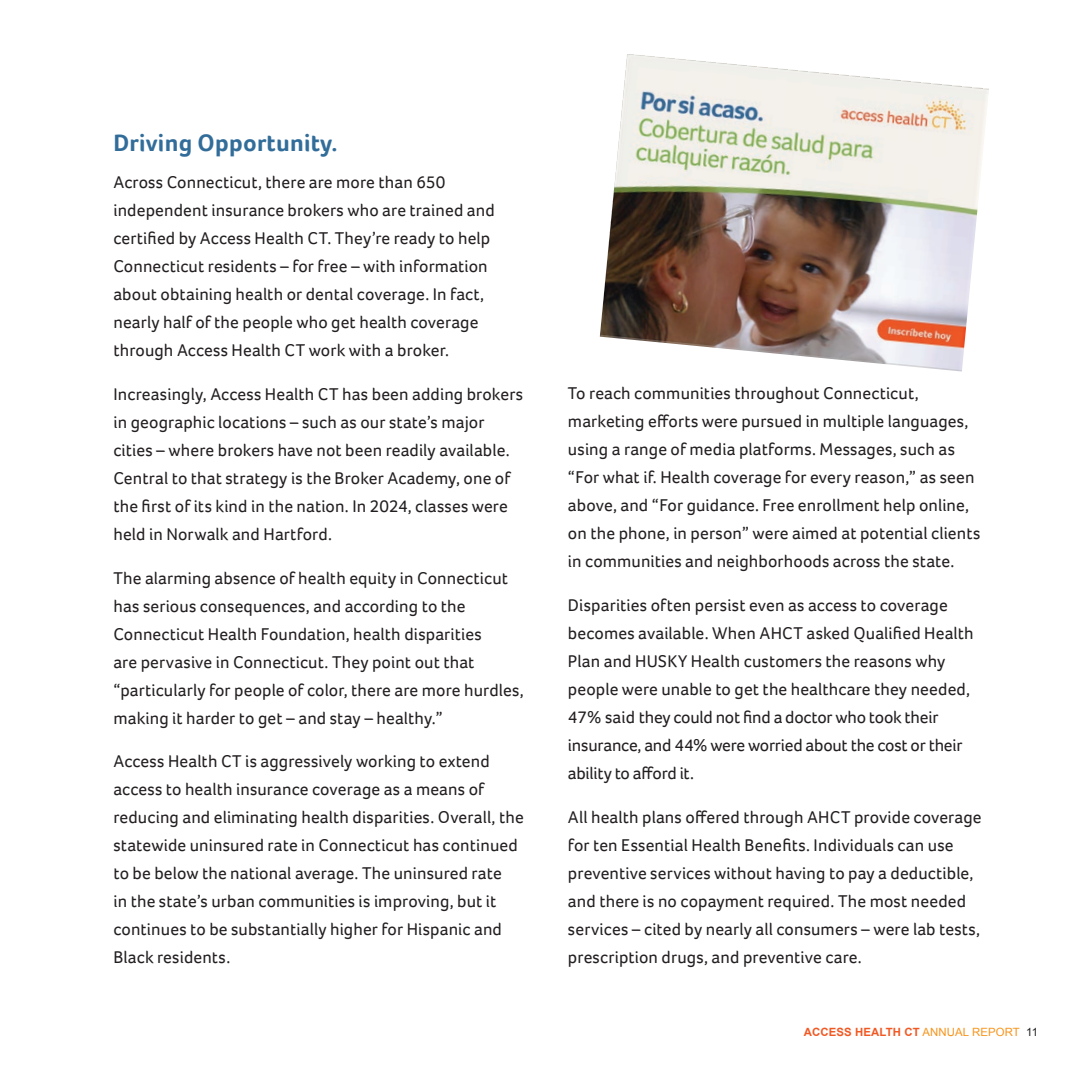
<style>
.page{position:relative;width:1071px;height:1071px;background:#fff}
.page>*{position:absolute;margin:0;border:0;box-sizing:border-box;transform-origin:0 0}
.t1{font:700 24.5px "Foco";letter-spacing:.01em;color:#326d9a}
.t2{font:17.5px/28px "Foco";letter-spacing:.005em;color:#231f20}
.t3{font:700 11.38px "Arial";letter-spacing:.01em;color:#f15924}
.s1{font-weight:400;color:#f7951d}
.s2{font-weight:400;color:#231f20}
</style>
<div class="page">
<img style="left:600px;top:54px;width:389px;height:318px">
<p class="t1" style="left:113px;top:127px;width:226px">Driving Opportunity.</p>
<p class="t2" style="left:113px;top:168px;width:383px">Across Connecticut, there are more than 650 independent insurance brokers who are trained and certified by Access Health CT. They’re ready to help Connecticut residents – for free – with information about obtaining health or dental coverage. In fact, nearly half of the people who get health coverage through Access Health CT work with a broker.</p>
<p class="t2" style="left:113px;top:380px;width:411px">Increasingly, Access Health CT has been adding brokers in geographic locations – such as our state’s major cities – where brokers have not been readily available.<br>Central to that strategy is the Broker Academy, one of the first of its kind in the nation. In 2024, classes were held in Norwalk and Hartford.</p>
<p class="t2" style="left:113px;top:564px;width:412px">The alarming absence of health equity in Connecticut has serious consequences, and according to the Connecticut Health Foundation, health disparities<br>are pervasive in Connecticut. They point out that “particularly for people of color, there are more hurdles, making it harder to get – and stay – healthy.”</p>
<p class="t2" style="left:113px;top:747px;width:412px">Access Health CT is aggressively working to extend access to health insurance coverage as a means of reducing and eliminating health disparities. Overall, the statewide uninsured rate in Connecticut has continued to be below the national average. The uninsured rate<br>in the state’s urban communities is improving, but it continues to be substantially higher for Hispanic and Black residents.</p>
<p class="t2" style="left:568px;top:379px;width:414px">To reach communities throughout Connecticut, marketing efforts were pursued in multiple languages, using a range of media platforms. Messages, such as “For what if. Health coverage for every reason,” as seen above, and “For guidance. Free enrollment help online, on the phone, in person” were aimed at potential clients in communities and neighborhoods across the state.</p>
<p class="t2" style="left:568px;top:591px;width:407px">Disparities often persist even as access to coverage becomes available. When AHCT asked Qualified Health Plan and HUSKY Health customers the reasons why people were unable to get the healthcare they needed, 47% said they could not find a doctor who took their insurance, and 44% were worried about the cost or their ability to afford it.</p>
<p class="t2" style="left:568px;top:803px;width:415px">All health plans offered through AHCT provide coverage for ten Essential Health Benefits. Individuals can use preventive services without having to pay a deductible, and there is no copayment required. The most needed services – cited by nearly all consumers – were lab tests, prescription drugs, and preventive care.</p>
<p class="t3" style="left:804px;top:1025px;width:236px">ACCESS HEALTH CT <span class="s1">ANNUAL REPORT</span> <span class="s2">11</span></p>
</div>
